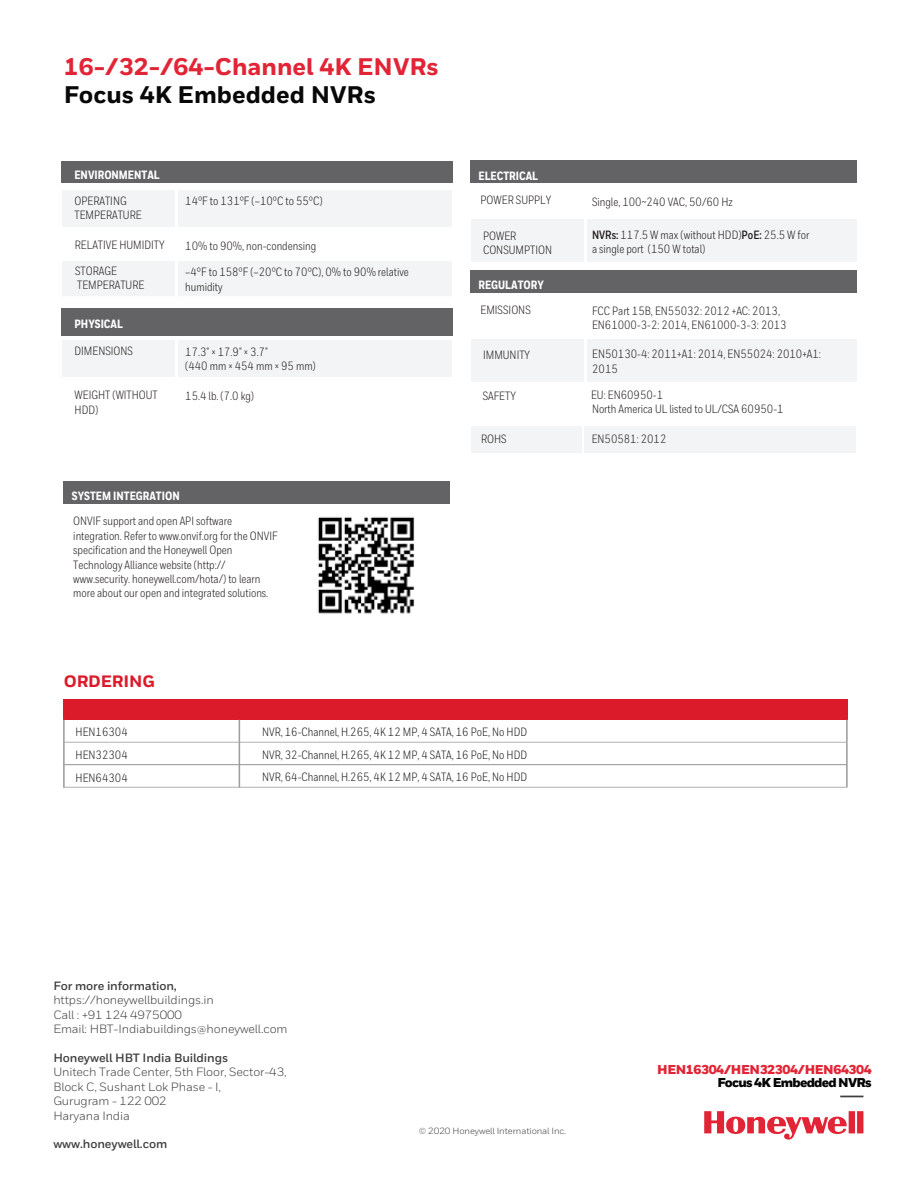
<style>
.page{position:relative;width:918px;height:1188px;background:#fff}
.page>*{position:absolute;margin:0;border:0;box-sizing:border-box;transform-origin:0 0}
.t1{font:800 24px "Honeywell Sans";color:#e22536}
.t2{font:800 24px "Honeywell Sans";color:#070807}
.t3{font:800 16.5px "Honeywell Sans";letter-spacing:-.01em;color:#dc1b2a}
.t4{font:900 12.9px "Honeywell Sans";letter-spacing:-.035em;color:#e22536}
.t5{font:900 12.9px "Honeywell Sans";letter-spacing:-.055em;color:#040503}
.t6{font:12px/14.4px "Honeywell Cond";color:#231f20}
.t7{font:12px/14.5px "Honeywell Sans";letter-spacing:-.01em;color:#3e3e3f}
.t8{font:12px "Honeywell Cond";color:#1d1d1b}
.t9{font:700 12px "Honeywell Sans";letter-spacing:-.01em;color:#3e3e3f}
.t10{font:800 12px "Honeywell Cond";color:#fff}
.t11{font:9px "Honeywell Sans";letter-spacing:-.01em;color:#3e3e3f}
.s1{font-weight:700}
</style>
<div class="page">
<div style="left:62px;top:161px;width:391px;height:22px;background:#636366"></div>
<div style="left:178px;top:190px;width:274px;height:37px;background:#f3f4f5"></div>
<div style="left:62px;top:190px;width:113px;height:37px;background:#f3f4f5"></div>
<div style="left:178px;top:261px;width:274px;height:35px;background:#f3f4f5"></div>
<div style="left:62px;top:261px;width:113px;height:35px;background:#f3f4f5"></div>
<div style="left:63px;top:699px;width:154px;height:20px;background:#dc1b2a"></div>
<div style="left:217px;top:699px;width:631px;height:20px;background:#dc1b2a"></div>
<hr style="left:63px;top:742px;width:784px;height:1px;background:#9d9d9c">
<svg style="left:840px;top:1096px;width:23px;height:1px"></svg>
<svg style="left:704px;top:1111px;width:159px;height:29px"></svg>
<div style="left:62px;top:308px;width:391px;height:28px;background:#636366"></div>
<div style="left:178px;top:340px;width:274px;height:37px;background:#f3f4f5"></div>
<div style="left:62px;top:340px;width:113px;height:37px;background:#f3f4f5"></div>
<div style="left:587px;top:339px;width:269px;height:43px;background:#f3f4f5"></div>
<div style="left:472px;top:339px;width:112px;height:43px;background:#f3f4f5"></div>
<div style="left:584px;top:426px;width:272px;height:27px;background:#f3f4f5"></div>
<div style="left:471px;top:426px;width:111px;height:27px;background:#f3f4f5"></div>
<div style="left:470px;top:270px;width:386px;height:23px;background:#636366"></div>
<hr style="left:63px;top:764px;width:784px;height:1px;background:#9d9d9c">
<hr style="left:63px;top:787px;width:784px;height:1px;background:#9d9d9c">
<svg style="left:64px;top:720px;width:1px;height:67px"></svg>
<svg style="left:239px;top:720px;width:1px;height:67px"></svg>
<svg style="left:847px;top:720px;width:1px;height:67px"></svg>
<div style="left:63px;top:481px;width:387px;height:22px;background:#636366"></div>
<div style="left:587px;top:219px;width:269px;height:43px;background:#f3f4f5"></div>
<div style="left:472px;top:219px;width:112px;height:43px;background:#f3f4f5"></div>
<div style="left:470px;top:161px;width:386px;height:22px;background:#636366"></div>
<img style="left:318px;top:516px;width:97px;height:98px">
<h1 class="t1" style="left:64px;top:52px;width:376px">16-/32-/64-Channel 4K ENVRs</h1>
<h1 class="t2" style="left:64px;top:80px;width:314px">Focus 4K Embedded NVRs</h1>
<p class="t10" style="left:74px;top:167px;width:87px">ENVIRONMENTAL</p>
<p class="t6" style="left:75px;top:193px;width:69px">OPERATING<br>TEMPERATURE</p>
<p class="t6" style="left:185px;top:194px;width:139px">14°F to 131°F (–10°C to 55°C)</p>
<p class="t6" style="left:75px;top:238px;width:91px">RELATIVE HUMIDITY</p>
<p class="t6" style="left:185px;top:238px;width:132px">10% to 90%, non-condensing</p>
<p class="t6" style="left:75px;top:263px;width:71px">STORAGE<br>TEMPERATURE</p>
<p class="t6" style="left:185px;top:265px;width:225px">–4°F to 158°F (–20°C to 70°C), 0% to 90% relative humidity</p>
<p class="t10" style="left:74px;top:316px;width:50px">PHYSICAL</p>
<p class="t6" style="left:75px;top:343px;width:60px">DIMENSIONS</p>
<p class="t6" style="left:185px;top:344px;width:132px">17.3" × 17.9" × 3.7"<br>(440 mm × 454 mm × 95 mm)</p>
<p class="t6" style="left:75px;top:388px;width:85px">WEIGHT (WITHOUT<br>HDD)</p>
<p class="t6" style="left:185px;top:389px;width:70px">15.4 lb. (7.0 kg)</p>
<p class="t10" style="left:72px;top:488px;width:109px">SYSTEM INTEGRATION</p>
<p class="t6" style="left:73px;top:514px;width:206px">ONVIF support and open API software integration. Refer to www.onvif.org for the ONVIF specification and the Honeywell Open Technology Alliance website (http:// www.security. honeywell.com/hota/) to learn more about our open and integrated solutions.</p>
<h2 class="t3" style="left:64px;top:671px;width:93px">ORDERING</h2>
<p class="t10" style="left:478px;top:168px;width:61px">ELECTRICAL</p>
<p class="t6" style="left:480px;top:193px;width:72px">POWER SUPPLY</p>
<p class="t6" style="left:592px;top:195px;width:142px">Single, 100~240 VAC, 50/60 Hz</p>
<p class="t6" style="left:483px;top:228px;width:71px">POWER<br>CONSUMPTION</p>
<p class="t6" style="left:592px;top:227px;width:219px"><span class="s1">NVRs:</span> 117.5 W max (without HDD)<span class="s1">PoE:</span> 25.5 W for a single port (150 W total)</p>
<p class="t10" style="left:478px;top:278px;width:67px">REGULATORY</p>
<p class="t6" style="left:480px;top:302px;width:52px">EMISSIONS</p>
<p class="t6" style="left:592px;top:304px;width:196px">FCC Part 15B, EN55032: 2012 +AC: 2013,<br>EN61000-3-2: 2014, EN61000-3-3: 2013</p>
<p class="t6" style="left:483px;top:348px;width:48px">IMMUNITY</p>
<p class="t6" style="left:592px;top:347px;width:230px">EN50130-4: 2011+A1: 2014, EN55024: 2010+A1:<br>2015</p>
<p class="t6" style="left:483px;top:388px;width:35px">SAFETY</p>
<p class="t6" style="left:591px;top:388px;width:194px;line-height:13.8px">EU: EN60950-1<br>North America UL listed to UL/CSA 60950-1</p>
<p class="t6" style="left:481px;top:432px;width:27px">ROHS</p>
<p class="t6" style="left:592px;top:432px;width:76px">EN50581: 2012</p>
<p class="t8" style="left:76px;top:725px;width:54px">HEN16304</p>
<p class="t8" style="left:262px;top:725px;width:267px">NVR, 16-Channel, H.265, 4K 12 MP, 4 SATA, 16 PoE, No HDD</p>
<p class="t8" style="left:76px;top:748px;width:54px">HEN32304</p>
<p class="t8" style="left:262px;top:747px;width:267px">NVR, 32-Channel, H.265, 4K 12 MP, 4 SATA, 16 PoE, No HDD</p>
<p class="t8" style="left:76px;top:770px;width:54px">HEN64304</p>
<p class="t8" style="left:262px;top:770px;width:267px">NVR, 64-Channel, H.265, 4K 12 MP, 4 SATA, 16 PoE, No HDD</p>
<p class="t9" style="left:53px;top:979px;width:125px">For more information,</p>
<p class="t7" style="left:53px;top:993px;width:236px">https://honeywellbuildings.in<br>Call : +91 124 4975000<br>Email: HBT-Indiabuildings@honeywell.com</p>
<p class="t9" style="left:53px;top:1051px;width:176px">Honeywell HBT India Buildings</p>
<p class="t7" style="left:53px;top:1065px;width:235px">Unitech Trade Center, 5th Floor, Sector-43,<br>Block C, Sushant Lok Phase - I,<br>Gurugram - 122 002<br>Haryana India</p>
<p class="t9" style="left:53px;top:1137px;width:115px">www.honeywell.com</p>
<p class="t11" style="left:419px;top:1125px;width:149px">© 2020 Honeywell International Inc.</p>
<p class="t4" style="left:657px;top:1062px;width:216px">HEN16304/HEN32304/HEN64304</p>
<p class="t5" style="left:718px;top:1074px;width:156px">Focus 4K Embedded NVRs</p>
</div>
